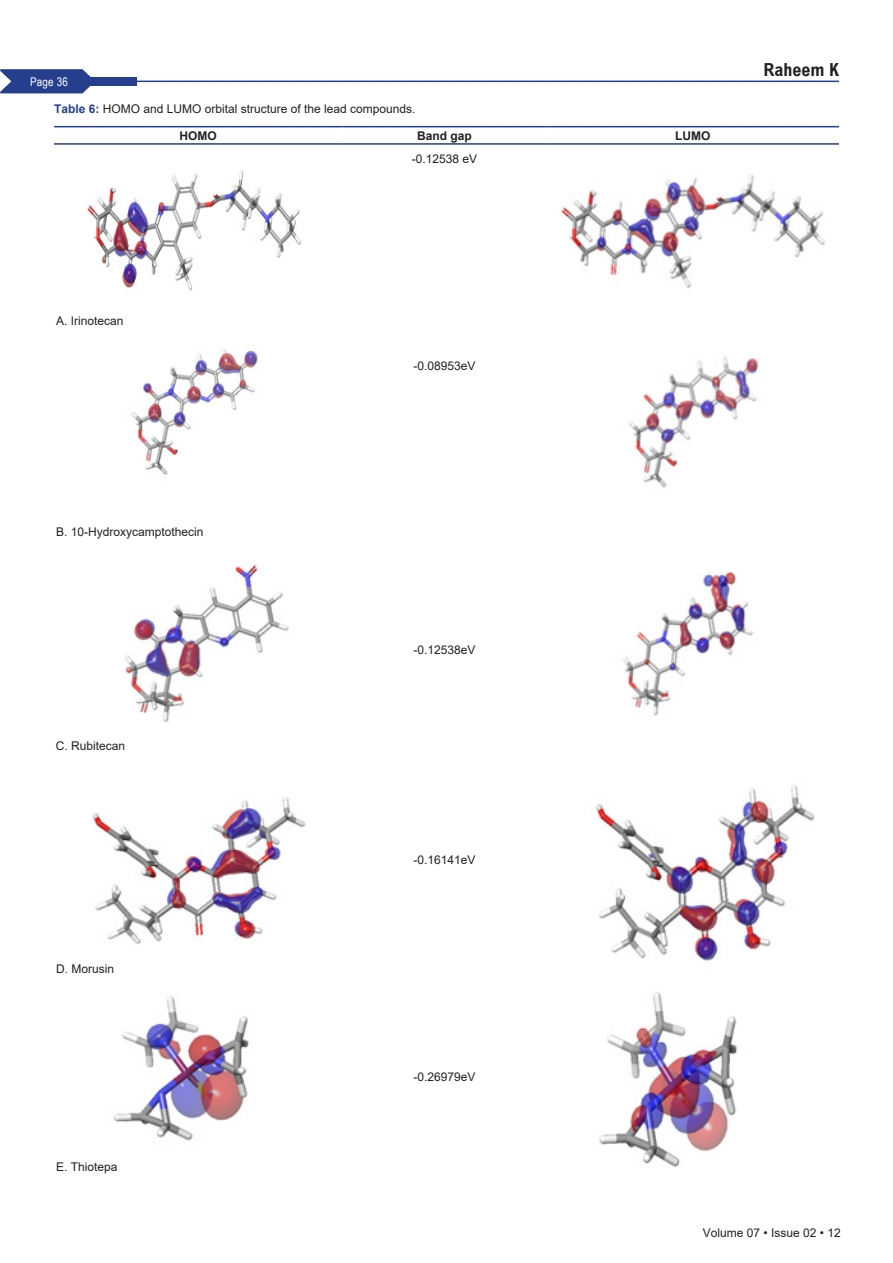
<style>
.page{position:relative;width:893px;height:1263px;background:#fff}
.page>*{position:absolute;margin:0;border:0;box-sizing:border-box;transform-origin:0 0}
.t1{font:700 condensed 18px "Arial";color:#231f20}
.t2{font:12px "Arial";color:#231f20}
.t3{font:700 12px "Arial";color:#231f20}
.t4{font:12px "Arial";color:#221e1f}
.t5{font:12px "Arial Narrow";letter-spacing:.015em;color:#fff}
.s1{font-weight:700;color:#24408e}
</style>
<div class="page">
<hr style="left:54px;top:81px;width:785px;height:1px;background:#253f8e">
<svg style="left:0;top:69px;width:91px;height:24px;background:#40579c"></svg>
<div style="left:30px;top:77px;width:106px;height:9px;background:#253f8e"></div>
<hr style="left:54px;top:126px;width:288px;height:1px;background:#253f8e">
<hr style="left:342px;top:126px;width:204px;height:1px;background:#253f8e">
<hr style="left:546px;top:126px;width:293px;height:1px;background:#253f8e">
<hr style="left:54px;top:143px;width:288px;height:2px;background:#253f8e">
<hr style="left:342px;top:143px;width:204px;height:2px;background:#253f8e">
<hr style="left:546px;top:143px;width:293px;height:2px;background:#253f8e">
<img style="left:87px;top:169px;width:215px;height:122px">
<img style="left:561px;top:174px;width:264px;height:114px">
<img style="left:131px;top:349px;width:129px;height:126px">
<img style="left:629px;top:356px;width:130px;height:132px">
<img style="left:125px;top:564px;width:164px;height:158px">
<img style="left:623px;top:571px;width:131px;height:145px">
<img style="left:92px;top:797px;width:214px;height:147px">
<img style="left:595px;top:785px;width:220px;height:176px">
<img style="left:113px;top:996px;width:136px;height:145px">
<img style="left:599px;top:992px;width:139px;height:175px">
<p class="t5" style="left:30px;top:73px;width:39px">Page 36</p>
<p class="t2" style="left:54px;top:101px;width:363px"><span class="s1">Table 6:</span> HOMO and LUMO orbital structure of the lead compounds.</p>
<p class="t3" style="left:180px;top:127px;width:39px">HOMO</p>
<p class="t3" style="left:417px;top:127px;width:56px">Band gap</p>
<p class="t3" style="left:675px;top:127px;width:37px">LUMO</p>
<p class="t2" style="left:412px;top:151px;width:67px">-0.12538 eV</p>
<h1 class="t1" style="left:763px;top:59px;width:77px">Raheem K</h1>
<p class="t2" style="left:56px;top:312px;width:69px">A. Irinotecan</p>
<p class="t2" style="left:413px;top:357px;width:64px">-0.08953eV</p>
<p class="t2" style="left:56px;top:523px;width:149px">B. 10-Hydroxycamptothecin</p>
<p class="t4" style="left:56px;top:738px;width:71px">C. Rubitecan</p>
<p class="t2" style="left:56px;top:960px;width:60px">D. Morusin</p>
<p class="t2" style="left:56px;top:1159px;width:63px">E. Thiotepa</p>
<p class="t2" style="left:413px;top:641px;width:64px">-0.12538eV</p>
<p class="t2" style="left:413px;top:852px;width:64px">-0.16141eV</p>
<p class="t2" style="left:413px;top:1069px;width:64px">-0.26979eV</p>
<p class="t2" style="left:703px;top:1224px;width:139px">Volume 07 • Issue 02 • 12</p>
</div>
